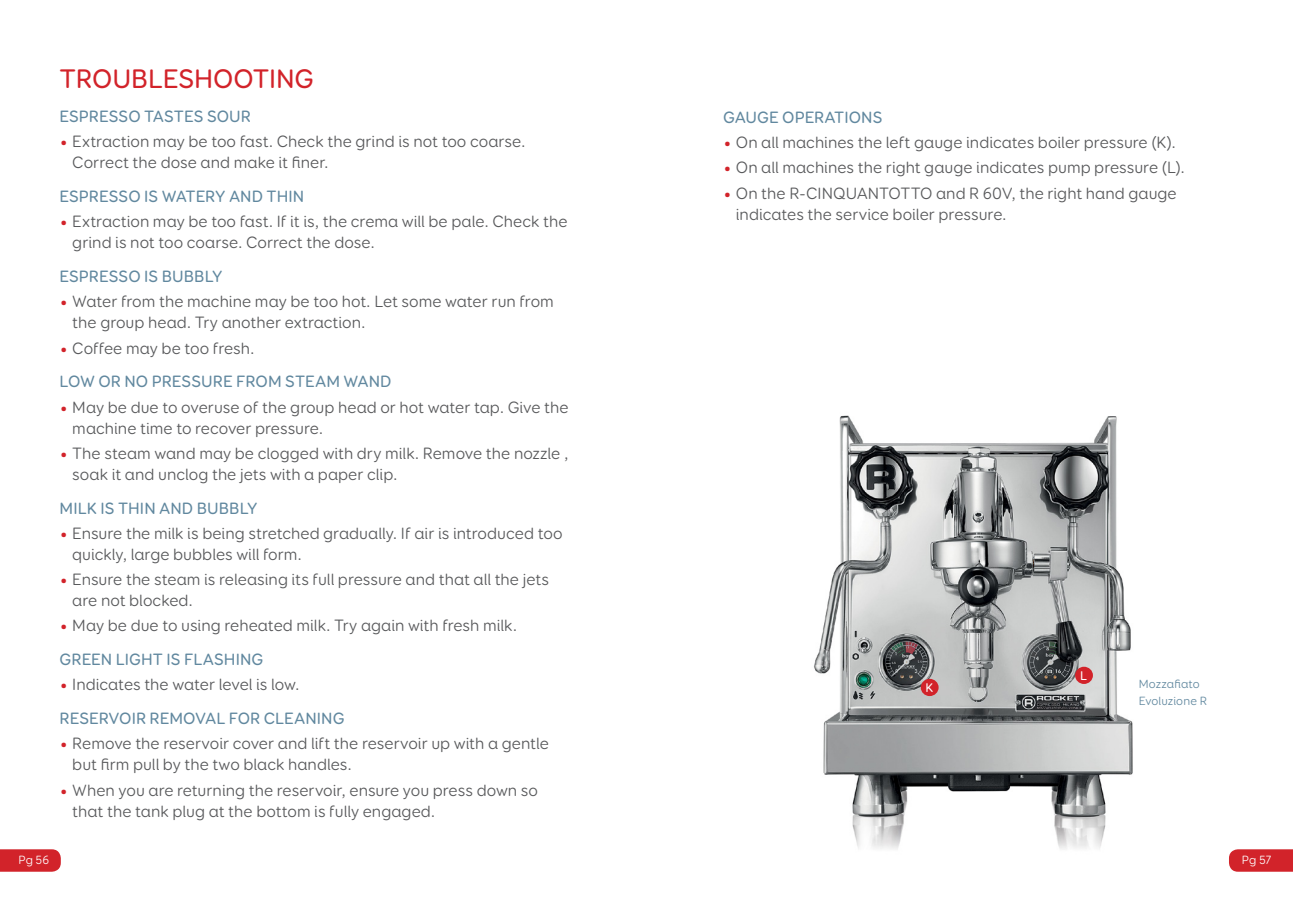
<style>
.page{position:relative;width:1293px;height:910px;background:#fff}
.page>*{position:absolute;margin:0;border:0;box-sizing:border-box;transform-origin:0 0}
.t1{font:500 27px "Booster Next FY";letter-spacing:-.005em;color:#d2232a}
.t2{font:16.5px/21px "Booster Next FY";color:#58595b}
.t3{font:500 16.5px/33.8px "Booster Next FY";letter-spacing:.005em;color:#61889f}
.t4{font:500 12.75px "Booster Next FY";color:#fff}
.t5{font:12px/16.5px "Booster Next FY";letter-spacing:.01em;color:#61889f}
.t6{font:12px "Booster Next FY";letter-spacing:.01em;color:#fff}
.s1{font-weight:700;color:#d2232a}
.s2{font-weight:400;color:#58595b}
.s3{font-weight:500;color:#61889f}
</style>
<div class="page">
<svg style="left:0;top:849px;width:61px;height:23px"></svg>
<svg style="left:1229px;top:849px;width:64px;height:23px"></svg>
<img style="left:814px;top:415px;width:319px;height:434px">
<div style="left:920px;top:679px;width:18px;height:17px;background:#d2232a;border-radius:50%"></div>
<div style="left:1075px;top:667px;width:18px;height:17px;background:#d2232a;border-radius:50%"></div>
<h1 class="t1" style="left:60px;top:62px;width:256px">TROUBLESHOOTING</h1>
<p class="t3" style="left:60px;top:99px;width:193px">ESPRESSO TASTES SOUR</p>
<p class="t2" style="left:72px;top:131px;width:455px;text-indent:-13px"><span class="s1">•</span> Extraction may be too fast. Check the grind is not too coarse.<br>Correct the dose and make it finer.</p>
<p class="t3" style="left:60px;top:180px;width:246px">ESPRESSO IS WATERY AND THIN</p>
<p class="t2" style="left:72px;top:211px;width:497px;text-indent:-13px"><span class="s1">•</span> Extraction may be too fast. If it is, the crema will be pale. Check the grind is not too coarse. Correct the dose.</p>
<p class="t3" style="left:60px;top:260px;width:165px">ESPRESSO IS BUBBLY</p>
<p class="t2" style="left:72px;top:291px;width:483px;text-indent:-13px"><span class="s1">•</span> Water from the machine may be too hot. Let some water run from the group head. Try another extraction.</p>
<p class="t3" style="left:60px;top:331px;width:333px"><span class="s1">•</span> <span class="s2">Coffee may be too fresh.<br></span>LOW OR NO PRESSURE FROM STEAM WAND</p>
<p class="t2" style="left:72px;top:396px;width:498px;text-indent:-13px"><span class="s1">•</span> May be due to overuse of the group head or hot water tap. Give the machine time to recover pressure.</p>
<p class="t2" style="left:72px;top:443px;width:498px;text-indent:-13px"><span class="s1">•</span> The steam wand may be clogged with dry milk. Remove the nozzle , soak it and unclog the jets with a paper clip.</p>
<p class="t3" style="left:60px;top:491px;width:200px">MILK IS THIN AND BUBBLY</p>
<p class="t2" style="left:72px;top:523px;width:492px;text-indent:-13px"><span class="s1">•</span> Ensure the milk is being stretched gradually. If air is introduced too quickly, large bubbles will form.</p>
<p class="t2" style="left:72px;top:569px;width:478px;text-indent:-13px"><span class="s1">•</span> Ensure the steam is releasing its full pressure and that all the jets are not blocked.</p>
<p class="t2" style="left:60px;top:609px;width:459px;line-height:33.8px"><span class="s1">•</span> May be due to using reheated milk. Try again with fresh milk.<br><span class="s3">GREEN LIGHT IS FLASHING</span></p>
<p class="t2" style="left:60px;top:668px;width:287px;line-height:33.8px"><span class="s1">•</span> Indicates the water level is low.<br><span class="s3">RESERVOIR REMOVAL FOR CLEANING</span></p>
<p class="t2" style="left:72px;top:733px;width:478px;text-indent:-13px"><span class="s1">•</span> Remove the reservoir cover and lift the reservoir up with a gentle but firm pull by the two black handles.</p>
<p class="t2" style="left:72px;top:779px;width:467px;text-indent:-13px"><span class="s1">•</span> When you are returning the reservoir, ensure you press down so that the tank plug at the bottom is fully engaged.</p>
<p class="t3" style="left:723px;top:100px;width:161px">GAUGE OPERATIONS</p>
<p class="t2" style="left:723px;top:132px;width:454px"><span class="s1">•</span> On all machines the left gauge indicates boiler pressure (K).</p>
<p class="t2" style="left:723px;top:157px;width:463px"><span class="s1">•</span> On all machines the right gauge indicates pump pressure (L).</p>
<p class="t2" style="left:736px;top:182px;width:442px;text-indent:-13px"><span class="s1">•</span> On the R-CINQUANTOTTO and R 60V, the right hand gauge indicates the service boiler pressure.</p>
<p class="t4" style="left:925px;top:679px;width:9px">K</p>
<p class="t4" style="left:1080px;top:667px;width:8px">L</p>
<p class="t5" style="left:1138px;top:676px;width:70px">Mozzafiato<br>Evoluzione R</p>
<p class="t6" style="left:18px;top:852px;width:32px">Pg 56</p>
<p class="t6" style="left:1242px;top:852px;width:31px">Pg 57</p>
</div>
